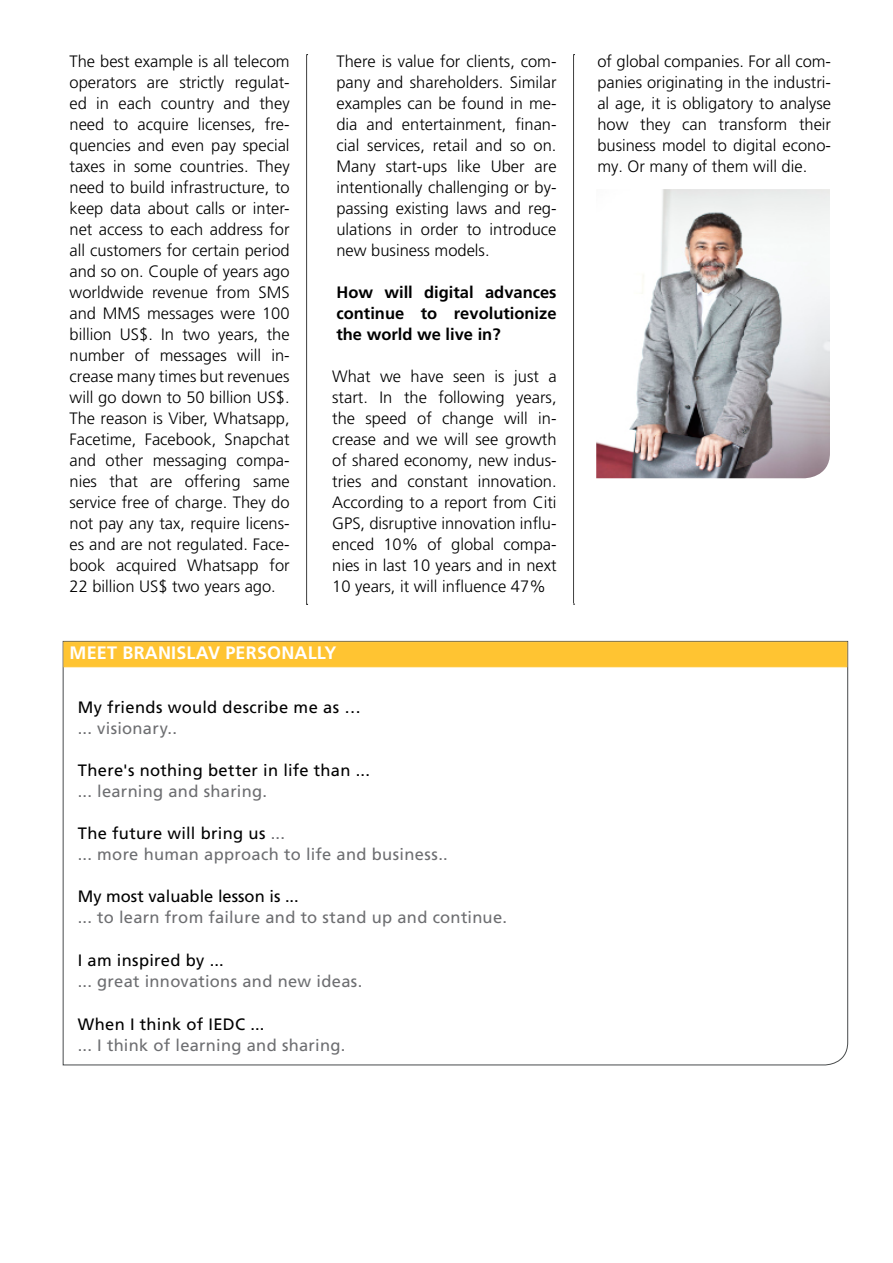
<style>
.page{position:relative;width:893px;height:1263px;background:#fff}
.page>*{position:absolute;margin:0;border:0;box-sizing:border-box;transform-origin:0 0}
.t1{font:700 18px "Frutiger LT Std";letter-spacing:.01em;color:#fff}
.t2{font:300 16.5px/21px "Frutiger LT Std";color:#000;text-align:justify}
.t3{font:16.5px/21px "Frutiger LT Std";letter-spacing:.015em;color:#6d6e71}
.t4{font:16.5px "Frutiger LT Std";letter-spacing:.015em;color:#000}
.t5{font:700 16.5px/21px "Frutiger LT Std";color:#000;text-align:justify}
.s1{color:#000}
</style>
<div class="page">
<svg style="left:306px;top:54px;width:2px;height:551px"></svg>
<svg style="left:573px;top:54px;width:2px;height:551px"></svg>
<img style="left:596px;top:189px;width:234px;height:289px">
<svg style="left:62px;top:640px;width:786px;height:426px"></svg>
<div style="left:64px;top:642px;width:783px;height:25px;background:#ffc432;border:1px solid #ffc432"></div>
<p class="t2" style="left:70px;top:51px;width:222px">The best example is all telecom operators are strictly regulat&shy;ed in each country and they need to acquire licenses, fre&shy;quencies and even pay special taxes in some countries. They need to build infrastructure, to keep data about calls or inter&shy;net access to each address for all customers for certain period and so on. Couple of years ago worldwide revenue from SMS and MMS messages were 100 billion US$. In two years, the number of messages will in&shy;crease many times but revenues will go down to 50 billion US$.<br>The reason is Viber, Whatsapp, Facetime, Facebook, Snapchat and other messaging compa&shy;nies that are offering same service free of charge. They do not pay any tax, require licens&shy;es and are not regulated. Face&shy;book acquired Whatsapp for 22 billion US$ two years ago.</p>
<p class="t2" style="left:597px;top:51px;width:235px">of global companies. For all com&shy;panies originating in the industri&shy;al age, it is obligatory to analyse how they can transform their business model to digital econo&shy;my. Or many of them will die.</p>
<p class="t2" style="left:336px;top:51px;width:222px">There is value for clients, com&shy;pany and shareholders. Similar examples can be found in me&shy;dia and entertainment, finan&shy;cial services, retail and so on.<br>Many start-ups like Uber are intentionally challenging or by&shy;passing existing laws and reg&shy;ulations in order to introduce new business models.</p>
<p class="t5" style="left:336px;top:282px;width:222px">How will digital advances continue to revolutionize the world we live in?</p>
<p class="t2" style="left:332px;top:366px;width:226px">What we have seen is just a start. In the following years, the speed of change will in&shy;crease and we will see growth of shared economy, new indus&shy;tries and constant innovation.<br>According to a report from Citi GPS, disruptive innovation influ&shy;enced 10% of global compa&shy;nies in last 10 years and in next 10 years, it will influence 47%</p>
<p class="t1" style="left:70px;top:643px;width:28px">MEET</p>
<p class="t1" style="left:123px;top:643px;width:34px">BRANISLA</p>
<p class="t1" style="left:208px;top:643px;width:62px">V PERSONALL</p>
<p class="t1" style="left:324px;top:643px;width:14px">Y</p>
<p class="t4" style="left:78px;top:698px;width:285px">My friends would describe me as …</p>
<p class="t3" style="left:78px;top:718px;width:101px">... visionary..</p>
<p class="t4" style="left:78px;top:761px;width:294px">There's nothing better in life than ...</p>
<p class="t3" style="left:78px;top:781px;width:191px">... learning and sharing.</p>
<p class="t3" style="left:78px;top:823px;width:371px"><span class="s1">The future will bring us</span> ...<br>... more human approach to life and business..</p>
<p class="t4" style="left:78px;top:887px;width:222px">My most valuable lesson is ...</p>
<p class="t3" style="left:78px;top:907px;width:431px">... to learn from failure and to stand up and continue.</p>
<p class="t4" style="left:78px;top:951px;width:148px">I am inspired by ...</p>
<p class="t3" style="left:78px;top:971px;width:286px">... great innovations and new ideas.</p>
<p class="t4" style="left:78px;top:1014px;width:188px">When I think of IEDC ...</p>
<p class="t3" style="left:78px;top:1035px;width:269px">... I think of learning and sharing.</p>
</div>
